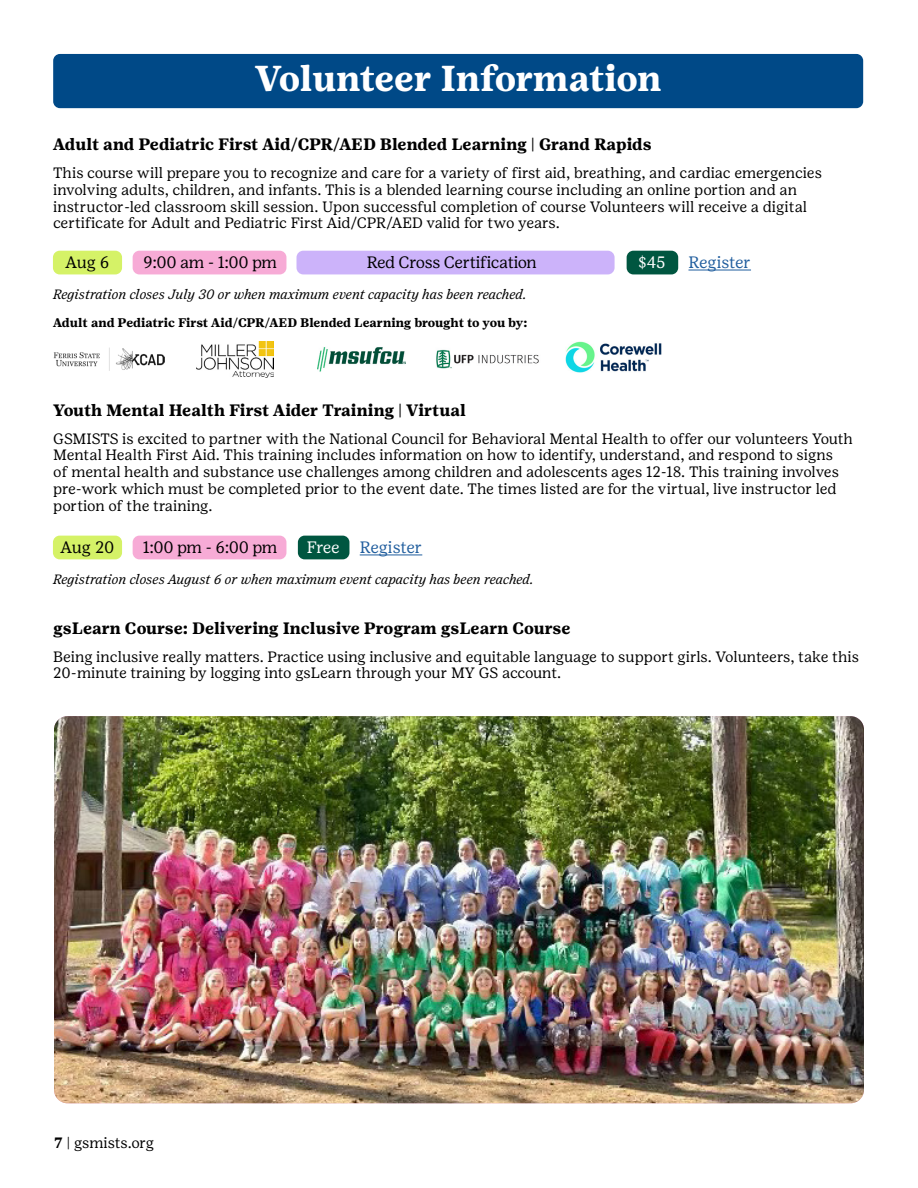
<style>
.page{position:relative;width:918px;height:1188px;background:#fff}
.page>*{position:absolute;margin:0;border:0;box-sizing:border-box;transform-origin:0 0}
.t1{font:700 36px "Girl Scout Text";letter-spacing:-.01em;color:#fff}
.t2{font:700 16.5px "Girl Scout Text";color:#000}
.t3{font:16.5px "Girl Scout Text";letter-spacing:-.02em;color:#000}
.t4{font:16.5px "Girl Scout Text";letter-spacing:-.005em;color:#215e9e}
.t5{font:16.5px "Girl Scout Text";letter-spacing:-.03em;color:#fff}
.t6{font:15px/16.8px "Girl Scout Text";color:#000}
.t7{font:italic 13.5px "Girl Scout Text";color:#000}
.t8{font:700 12.45px "Girl Scout Text";letter-spacing:-.01em;color:#000}
.s1{font-weight:700}
</style>
<div class="page">
<div style="left:53px;top:54px;width:810px;height:54px;background:#004987;border-radius:7px"></div>
<div style="left:53px;top:251px;width:69px;height:23px;background:#d5f267;border-radius:7px"></div>
<div style="left:53px;top:536px;width:69px;height:23px;background:#d5f267;border-radius:7px"></div>
<hr style="left:688px;top:270px;width:63px;height:1px;background:#215e9e">
<hr style="left:360px;top:555px;width:62px;height:1px;background:#215e9e">
<div style="left:133px;top:251px;width:153px;height:23px;background:#f7abd6;border-radius:7px"></div>
<div style="left:133px;top:536px;width:153px;height:23px;background:#f7abd6;border-radius:7px"></div>
<div style="left:297px;top:251px;width:318px;height:23px;background:#ccb3fa;border-radius:7px"></div>
<div style="left:627px;top:251px;width:51px;height:23px;background:#005640;border-radius:7px"></div>
<div style="left:298px;top:536px;width:51px;height:23px;background:#005640;border-radius:7px"></div>
<img style="left:53px;top:348px;width:111px;height:23px">
<img style="left:196px;top:341px;width:78px;height:36px">
<img style="left:317px;top:347px;width:88px;height:25px">
<img style="left:436px;top:349px;width:103px;height:20px">
<img style="left:566px;top:342px;width:95px;height:31px">
<img style="left:54px;top:716px;width:810px;height:387px">
<h1 class="t1" style="left:255px;top:57px;width:408px">Volunteer Information</h1>
<p class="t2" style="left:53px;top:135px;width:600px">Adult and Pediatric First Aid/CPR/AED Blended Learning | Grand Rapids</p>
<p class="t6" style="left:53px;top:164px;width:770px">This course will prepare you to recognize and care for a variety of first aid, breathing, and cardiac emergencies involving adults, children, and infants. This is a blended learning course including an online portion and an instructor-led classroom skill session. Upon successful completion of course Volunteers will receive a digital certificate for Adult and Pediatric First Aid/CPR/AED valid for two years.</p>
<p class="t3" style="left:65px;top:253px;width:46px">Aug 6</p>
<p class="t3" style="left:143px;top:253px;width:136px">9:00 am - 1:00 pm</p>
<p class="t3" style="left:367px;top:253px;width:172px">Red Cross Certification</p>
<p class="t5" style="left:638px;top:253px;width:29px">$45</p>
<p class="t7" style="left:53px;top:287px;width:475px">Registration closes July 30 or when maximum event capacity has been reached.</p>
<p class="t8" style="left:53px;top:315px;width:476px">Adult and Pediatric First Aid/CPR/AED Blended Learning brought to you by:</p>
<p class="t4" style="left:688px;top:253px;width:64px">Register</p>
<p class="t2" style="left:53px;top:400px;width:414px">Youth Mental Health First Aider Training | Virtual</p>
<p class="t6" style="left:53px;top:430px;width:801px">GSMISTS is excited to partner with the National Council for Behavioral Mental Health to offer our volunteers Youth Mental Health First Aid. This training includes information on how to identify, understand, and respond to signs<br>of mental health and substance use challenges among children and adolescents ages 12-18. This training involves pre-work which must be completed prior to the event date. The times listed are for the virtual, live instructor led portion of the training.</p>
<p class="t3" style="left:60px;top:538px;width:56px">Aug 20</p>
<p class="t3" style="left:143px;top:538px;width:136px">1:00 pm - 6:00 pm</p>
<p class="t5" style="left:307px;top:538px;width:34px">Free</p>
<p class="t4" style="left:360px;top:538px;width:64px">Register</p>
<p class="t7" style="left:53px;top:572px;width:482px">Registration closes August 6 or when maximum event capacity has been reached.</p>
<p class="t2" style="left:53px;top:618px;width:519px">gsLearn Course: Delivering Inclusive Program gsLearn Course</p>
<p class="t6" style="left:53px;top:648px;width:807px">Being inclusive really matters. Practice using inclusive and equitable language to support girls. Volunteers, take this<br>20-minute training by logging into gsLearn through your MY GS account.</p>
<p class="t6" style="left:54px;top:1134px;width:101px"><span class="s1">7</span> | gsmists.org</p>
</div>
